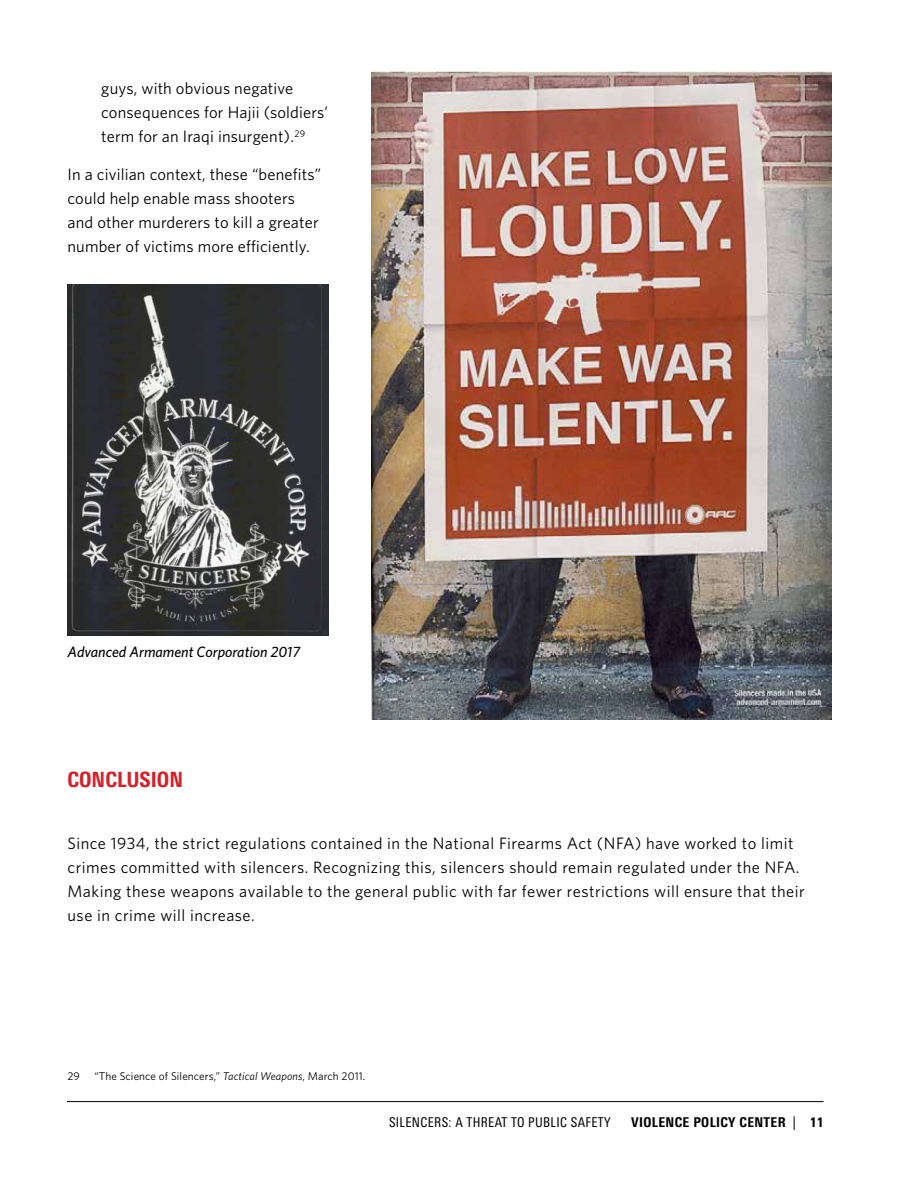
<style>
.page{position:relative;width:918px;height:1188px;background:#fff}
.page>*{position:absolute;margin:0;border:0;box-sizing:border-box;transform-origin:0 0}
.t1{font:800 condensed 21px "Linotype Univers";color:#d2232a}
.t2{font:16.5px/24px "Whitney";letter-spacing:.025em;color:#000}
.t3{font:italic 500 15px "Whitney";color:#000}
.t4{font:condensed 13.5px "Linotype Univers";letter-spacing:.025em;color:#000}
.t5{font:800 condensed 13.5px "Linotype Univers";letter-spacing:.025em;color:#000}
.t6{font:11.25px "Whitney";letter-spacing:.01em;color:#000}
.s1{font-style:italic}
.s2{font-weight:400}
</style>
<div class="page">
<hr style="left:0;top:1101px;width:824px;height:1px;background:#000">
<div style="left:0;top:1093px;width:68px;height:15px;background:#fff"></div>
<img style="left:372px;top:71px;width:459px;height:648px">
<img style="left:68px;top:285px;width:260px;height:351px">
<p class="t2" style="left:101px;top:76px;width:228px">guys, with obvious negative consequences for Hajii (soldiers’ term for an Iraqi insurgent).<sup>29</sup></p>
<p class="t2" style="left:68px;top:162px;width:255px">In a civilian context, these “benefits” could help enable mass shooters and other murderers to kill a greater number of victims more efficiently.</p>
<p class="t3" style="left:68px;top:642px;width:234px">Advanced Armament Corporation 2017</p>
<p class="t1" style="left:68px;top:767px;width:117px">CONCLUSION</p>
<p class="t2" style="left:68px;top:831px;width:739px">Since 1934, the strict regulations contained in the National Firearms Act (NFA) have worked to limit crimes committed with silencers. Recognizing this, silencers should remain regulated under the NFA.<br>Making these weapons available to the general public with far fewer restrictions will ensure that their use in crime will increase.</p>
<p class="t6" style="left:68px;top:1069px;width:14px">29</p>
<p class="t6" style="left:94px;top:1069px;width:272px">“The Science of Silencers,” <span class="s1">Tactical Weapons</span>, March 2011.</p>
<p class="t4" style="left:389px;top:1114px;width:223px">SILENCERS: A THREAT TO PUBLIC SAFETY</p>
<p class="t5" style="left:631px;top:1114px;width:194px">VIOLENCE POLICY CENTER <span class="s2">|</span> 11</p>
</div>
